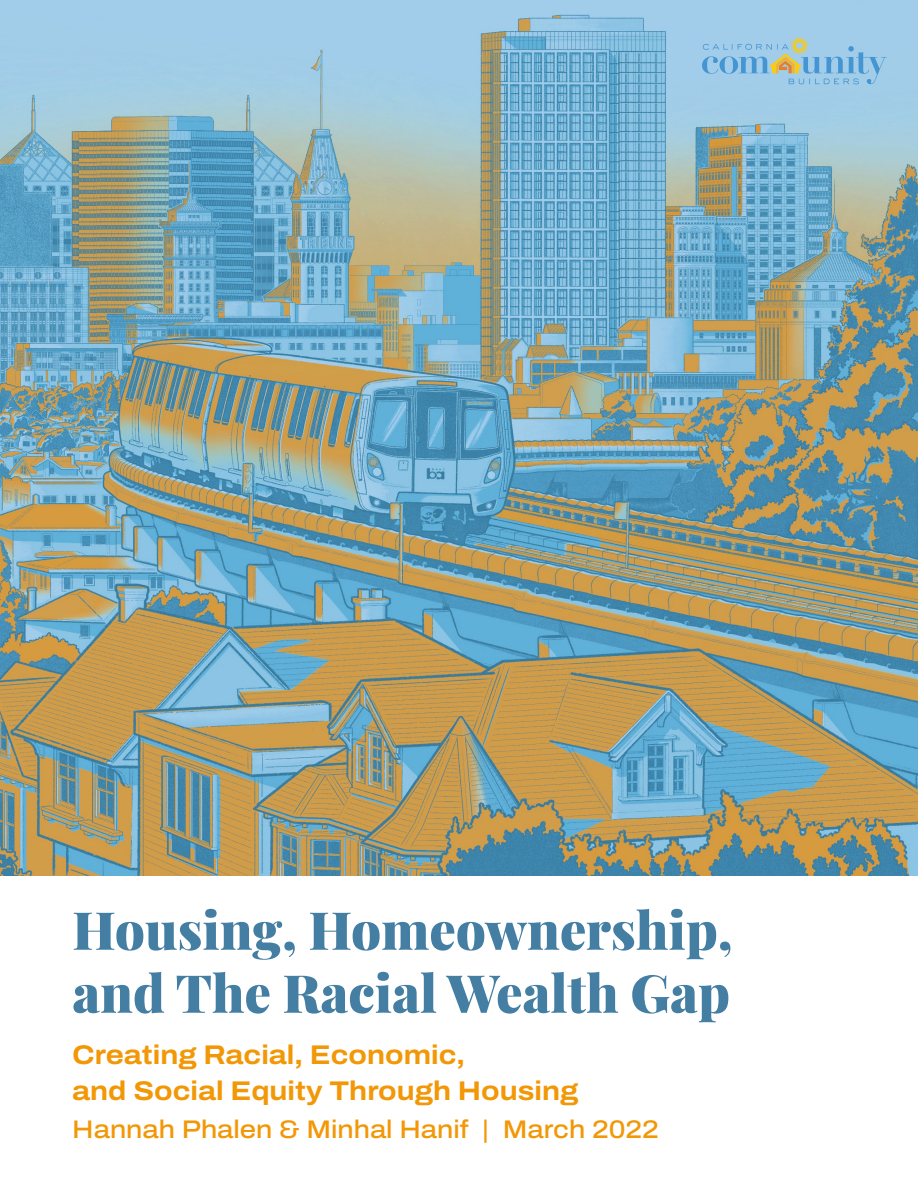
<style>
.page{position:relative;width:918px;height:1188px;background:#fff}
.page>*{position:absolute;margin:0;border:0;box-sizing:border-box;transform-origin:0 0}
.t1{font:900 52.5px/63px "Playfair Display";color:#447fa3}
.t2{font:700 27px/36px "Archivo Semi Expanded";color:#f29706}
.t3{font:500 25.5px "Archivo Semi Expanded";color:#f29706}
</style>
<div class="page">
<img style="left:0;top:0;width:918px;height:876px">
<svg style="left:702px;top:37px;width:185px;height:47px;background:#97c3db"></svg>
<h1 class="t1" style="left:72px;top:894px;width:662px">Housing, Homeownership, and The Racial Wealth Gap</h1>
<p class="t2" style="left:72px;top:1037px;width:508px">Creating Racial, Economic,<br>and Social Equity Through Housing</p>
<p class="t3" style="left:72px;top:1110px;width:588px">Hannah Phalen &amp; Minhal Hanif | March 2022</p>
</div>
